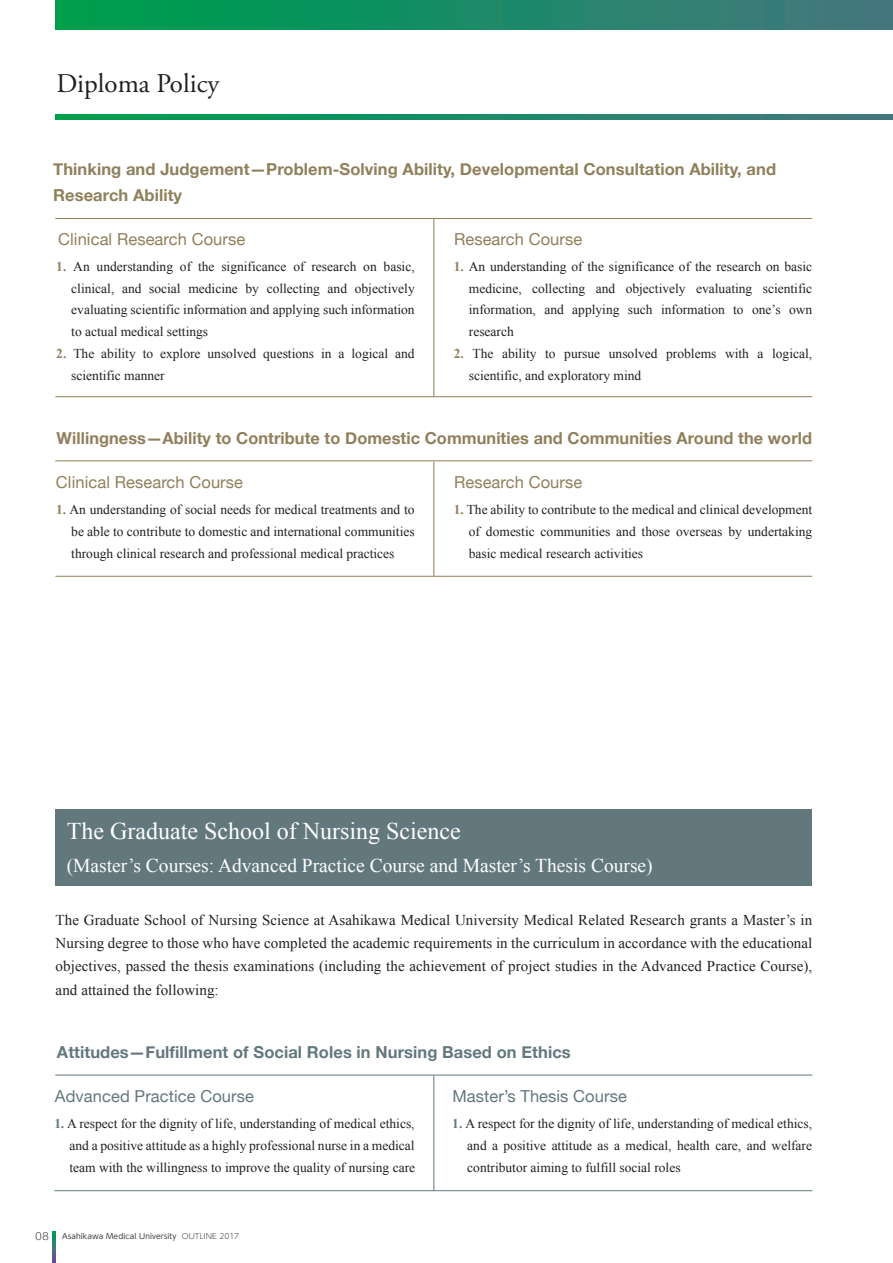
<style>
.page{position:relative;width:893px;height:1263px;background:#fff}
.page>*{position:absolute;margin:0;border:0;box-sizing:border-box;transform-origin:0 0}
.t1{font:27px "Adobe Garamond Pro";color:#231f20}
.t2{font:24px "Times New Roman";color:#fff}
.t3{font:19.5px "Times New Roman";color:#fff}
.t4{font:700 16.5px/25.5px "Helvetica Neue";letter-spacing:.005em;color:#907f5b}
.t5{font:16.5px "Helvetica Neue";letter-spacing:.005em;color:#907f5b}
.t6{font:700 16.5px "Helvetica Neue";letter-spacing:.005em;color:#62787d}
.t7{font:16.5px "Helvetica Neue";letter-spacing:.005em;color:#62787d}
.t8{font:15px/23.2px "Times New Roman";letter-spacing:.005em;color:#231f20;text-align:justify}
.t9{font:13.5px/21.8px "Times New Roman";color:#231f20;text-align:justify}
.t10{font:7.5px "UD Shin Go Pr 6";letter-spacing:.01em;color:#3e3e3f}
.s1{font-weight:700;color:#907f5b}
.s2{font-weight:700;color:#62787d}
.s3{font-family:"Helvetica Neue";font-weight:300;font-size:11.25px}
.s4{font-weight:300}
</style>
<div class="page">
<hr style="left:55px;top:1075px;width:757px;height:1px;background:#62787d">
<hr style="left:54px;top:1190px;width:758px;height:1px;background:#62787d">
<hr style="left:433px;top:1075px;width:1px;height:115px;background:#62787d">
<hr style="left:55px;top:218px;width:757px;height:1px;background:#907f5b">
<hr style="left:55px;top:396px;width:757px;height:1px;background:#907f5b">
<hr style="left:433px;top:218px;width:1px;height:179px;background:#907f5b">
<hr style="left:55px;top:460px;width:757px;height:1px;background:#907f5b">
<hr style="left:55px;top:576px;width:757px;height:1px;background:#907f5b">
<hr style="left:433px;top:461px;width:1px;height:115px;background:#907f5b">
<div style="left:55px;top:809px;width:757px;height:77px;background:#62787d"></div>
<svg style="left:55px;top:115px;width:838px;height:4px;background:#1b8a65"></svg>
<div style="left:55px;top:0;width:838px;height:30px;background:linear-gradient(to right,#009f4c,#447680)"></div>
<svg style="left:53px;top:1231px;width:2px;height:32px"></svg>
<h1 class="t1" style="left:57px;top:67px;width:164px">Diploma Policy</h1>
<p class="t4" style="left:53px;top:157px;width:724px">Thinking and Judgement—Problem-Solving Ability, Developmental Consultation Ability, and<br>Research Ability</p>
<p class="t5" style="left:58px;top:227px;width:189px">Clinical Research Course</p>
<p class="t5" style="left:454px;top:227px;width:130px">Research Course</p>
<p class="t9" style="left:71px;top:255px;width:345px;text-indent:-15px"><span class="s1">1.</span> An understanding of the significance of research on basic, clinical, and social medicine by collecting and objectively evaluating scientific information and applying such information to actual medical settings</p>
<p class="t9" style="left:71px;top:342px;width:345px;text-indent:-15px"><span class="s1">2.</span> The ability to explore unsolved questions in a logical and scientific manner</p>
<p class="t9" style="left:469px;top:255px;width:345px;text-indent:-15px"><span class="s1">1.</span> An understanding of the significance of the research on basic medicine, collecting and objectively evaluating scientific information, and applying such information to one’s own research</p>
<p class="t9" style="left:469px;top:342px;width:345px;text-indent:-15px"><span class="s1">2.</span> The ability to pursue unsolved problems with a logical, scientific, and exploratory mind</p>
<p class="t4" style="left:57px;top:426px;width:757px">Willingness—Ability to Contribute to Domestic Communities and Communities Around the world</p>
<p class="t5" style="left:56px;top:470px;width:189px">Clinical Research Course</p>
<p class="t5" style="left:454px;top:470px;width:130px">Research Course</p>
<p class="t9" style="left:71px;top:498px;width:345px;text-indent:-15px"><span class="s1">1.</span> An understanding of social needs for medical treatments and to be able to contribute to domestic and international communities through clinical research and professional medical practices</p>
<p class="t9" style="left:469px;top:498px;width:345px;text-indent:-15px"><span class="s1">1.</span> The ability to contribute to the medical and clinical development of domestic communities and those overseas by undertaking basic medical research activities</p>
<h2 class="t2" style="left:67px;top:815px;width:395px">The Graduate School of Nursing Science</h2>
<h3 class="t3" style="left:67px;top:852px;width:587px">(Master’s Courses: Advanced Practice Course and Master’s Thesis Course)</h3>
<p class="t8" style="left:56px;top:908px;width:758px">The Graduate School of Nursing Science at Asahikawa Medical University Medical Related Research grants a Master’s in Nursing degree to those who have completed the academic requirements in the curriculum in accordance with the educational objectives, passed the thesis examinations (including the achievement of project studies in the Advanced Practice Course), and attained the following:</p>
<p class="t6" style="left:57px;top:1039px;width:515px">Attitudes—Fulfillment of Social Roles in Nursing Based on Ethics</p>
<p class="t7" style="left:55px;top:1084px;width:200px">Advanced Practice Course</p>
<p class="t7" style="left:452px;top:1084px;width:176px">Master’s Thesis Course</p>
<p class="t9" style="left:69px;top:1113px;width:347px;text-indent:-15px"><span class="s2">1.</span> A respect for the dignity of life, understanding of medical ethics, and a positive attitude as a highly professional nurse in a medical team with the willingness to improve the quality of nursing care</p>
<p class="t9" style="left:467px;top:1113px;width:346px;text-indent:-15px"><span class="s2">1.</span> A respect for the dignity of life, understanding of medical ethics, and a positive attitude as a medical, health care, and welfare contributor aiming to fulfill social roles</p>
<p class="t10" style="left:36px;top:1230px;width:205px"><span class="s3">08</span> Asahikawa Medical University <span class="s4">OUTLINE 2017</span></p>
</div>
